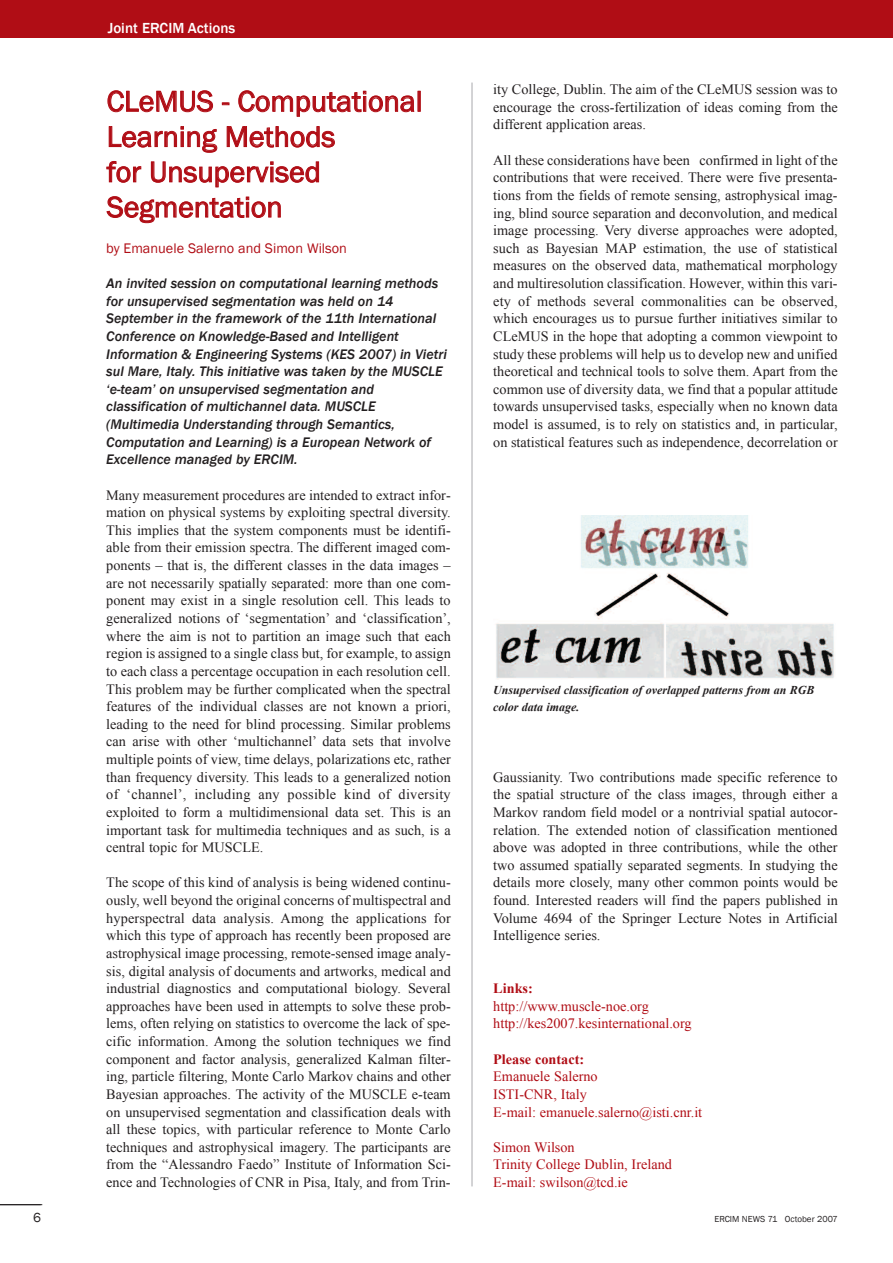
<style>
.page{position:relative;width:893px;height:1263px;background:#fff}
.page>*{position:absolute;margin:0;border:0;box-sizing:border-box;transform-origin:0 0}
.t1{font:30px/35.2px "Franklin Gothic";color:#b00d15}
.t2{font:500 15px "Franklin Gothic";color:#fff}
.t3{font:14.25px/17.5px "Times New Roman";color:#231f20;text-align:justify}
.t4{font:italic 500 14.25px/17.7px "Franklin Gothic";color:#231f20}
.t5{font:14.25px/17.7px "Times New Roman";color:#b00d15}
.t6{font:14.25px "Franklin Gothic";color:#b00d15}
.t7{font:700 14.25px "Times New Roman";color:#b00d15}
.t8{font:13.5px "Franklin Gothic";color:#231f20}
.t9{font:italic 700 12px/17.7px "Times New Roman";color:#231f20}
.t10{font:9px "Franklin Gothic";color:#231f20}
</style>
<div class="page">
<div style="left:0;top:0;width:893px;height:38px;background:#b00d15"></div>
<hr style="left:472px;top:83px;width:1px;height:1103px;background:#a8a9ad">
<hr style="left:0;top:1204px;width:42px;height:1px;background:#231f20">
<img style="left:496px;top:515px;width:338px;height:164px">
<p class="t2" style="left:108px;top:20px;width:129px">Joint ERCIM Actions</p>
<h1 class="t1" style="left:107px;top:83px;width:317px">CLeMUS - Computational<br>Learning Methods<br>for Unsupervised<br>Segmentation</h1>
<p class="t6" style="left:106px;top:240px;width:242px">by Emanuele Salerno and Simon Wilson</p>
<p class="t4" style="left:106px;top:274px;width:342px">An invited session on computational learning methods for unsupervised segmentation was held on 14<br>September in the framework of the 11th International Conference on Knowledge-Based and Intelligent Information &amp; Engineering Systems (KES 2007) in Vietri sul Mare, Italy. This initiative was taken by the MUSCLE ‘e-team’ on unsupervised segmentation and classification of multichannel data. MUSCLE (Multimedia Understanding through Semantics, Computation and Learning) is a European Network of Excellence managed by ERCIM.</p>
<p class="t3" style="left:106px;top:486px;width:346px">Many measurement procedures are intended to extract infor&shy;mation on physical systems by exploiting spectral diversity.<br>This implies that the system components must be identifi&shy;able from their emission spectra. The different imaged com&shy;ponents – that is, the different classes in the data images – are not necessarily spatially separated: more than one com&shy;ponent may exist in a single resolution cell. This leads to generalized notions of ‘segmentation’ and ‘classification’, where the aim is not to partition an image such that each region is assigned to a single class but, for example, to assign to each class a percentage occupation in each resolution cell.<br>This problem may be further complicated when the spectral features of the individual classes are not known a priori, leading to the need for blind processing. Similar problems can arise with other ‘multichannel’ data sets that involve multiple points of view, time delays, polarizations etc, rather than frequency diversity. This leads to a generalized notion of ‘channel’, including any possible kind of diversity exploited to form a multidimensional data set. This is an important task for multimedia techniques and as such, is a central topic for MUSCLE.</p>
<p class="t3" style="left:106px;top:874px;width:346px">The scope of this kind of analysis is being widened continu&shy;ously, well beyond the original concerns of multispectral and hyperspectral data analysis. Among the applications for which this type of approach has recently been proposed are astrophysical image processing, remote-sensed image analy&shy;sis, digital analysis of documents and artworks, medical and industrial diagnostics and computational biology. Several approaches have been used in attempts to solve these prob&shy;lems, often relying on statistics to overcome the lack of spe&shy;cific information. Among the solution techniques we find component and factor analysis, generalized Kalman filter&shy;ing, particle filtering, Monte Carlo Markov chains and other Bayesian approaches. The activity of the MUSCLE e-team on unsupervised segmentation and classification deals with all these topics, with particular reference to Monte Carlo techniques and astrophysical imagery. The participants are from the “Alessandro Faedo” Institute of Information Sci&shy;ence and Technologies of CNR in Pisa, Italy, and from Trin-</p>
<p class="t3" style="left:493px;top:81px;width:346px">ity College, Dublin. The aim of the CLeMUS session was to encourage the cross-fertilization of ideas coming from the different application areas.</p>
<p class="t3" style="left:493px;top:151px;width:346px">All these considerations have been confirmed in light of the contributions that were received. There were five presenta&shy;tions from the fields of remote sensing, astrophysical imag&shy;ing, blind source separation and deconvolution, and medical image processing. Very diverse approaches were adopted, such as Bayesian MAP estimation, the use of statistical measures on the observed data, mathematical morphology and multiresolution classification. However, within this vari&shy;ety of methods several commonalities can be observed, which encourages us to pursue further initiatives similar to CLeMUS in the hope that adopting a common viewpoint to study these problems will help us to develop new and unified theoretical and technical tools to solve them. Apart from the common use of diversity data, we find that a popular attitude towards unsupervised tasks, especially when no known data model is assumed, is to rely on statistics and, in particular, on statistical features such as independence, decorrelation or</p>
<p class="t9" style="left:493px;top:681px;width:323px">Unsupervised classification of overlapped patterns from an RGB color data image.</p>
<p class="t3" style="left:493px;top:768px;width:346px">Gaussianity. Two contributions made specific reference to the spatial structure of the class images, through either a Markov random field model or a nontrivial spatial autocor&shy;relation. The extended notion of classification mentioned above was adopted in three contributions, while the other two assumed spatially separated segments. In studying the details more closely, many other common points would be found. Interested readers will find the papers published in Volume 4694 of the Springer Lecture Notes in Artificial Intelligence series.</p>
<p class="t7" style="left:493px;top:980px;width:41px">Links:</p>
<p class="t5" style="left:493px;top:997px;width:200px">http://www.muscle-noe.org http://kes2007.kesinternational.org</p>
<p class="t7" style="left:493px;top:1051px;width:92px">Please contact:</p>
<p class="t5" style="left:493px;top:1068px;width:210px">Emanuele Salerno<br>ISTI-CNR, Italy<br>E-mail: emanuele.salerno@isti.cnr.it</p>
<p class="t5" style="left:493px;top:1138px;width:180px">Simon Wilson<br>Trinity College Dublin, Ireland<br>E-mail: swilson@tcd.ie</p>
<p class="t8" style="left:33px;top:1210px;width:9px">6</p>
<p class="t10" style="left:714px;top:1214px;width:125px">ERCIM NEWS 71 October 2007</p>
</div>
